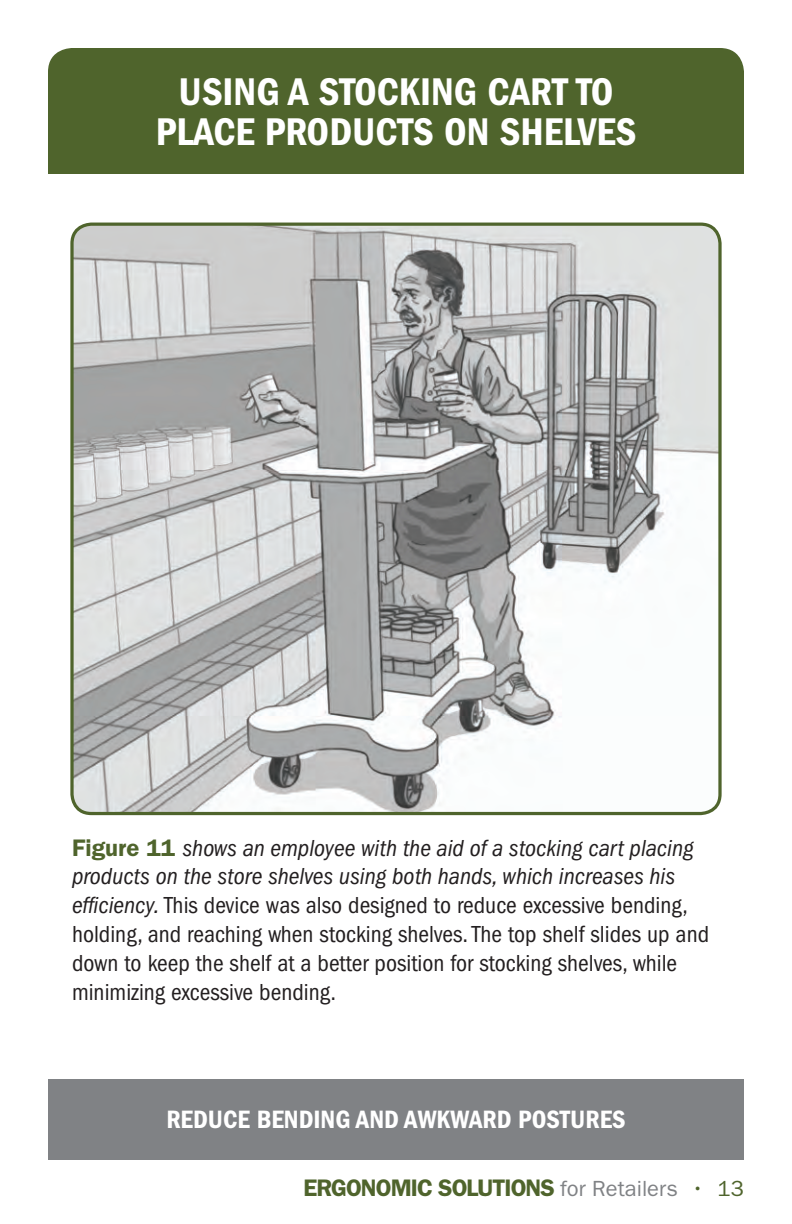
<style>
.page{position:relative;width:792px;height:1224px;background:#fff}
.page>*{position:absolute;margin:0;border:0;box-sizing:border-box;transform-origin:0 0}
.t1{font:40px/40px "ITC Franklin Gothic Std Dm Cd";color:#fff;text-align:center}
.t2{font:26px "ITC Franklin Gothic Std Dm Cd";color:#fff}
.P-12pt{font:condensed 24px/28.8px "ITC Franklin Gothic Std";color:#231f20}
.t3{font:600 24px "ITC Franklin Gothic Std";letter-spacing:-.04em;color:#4f642c}
.s1{font-weight:600;font-stretch:normal;color:#4f642c}
.s2{font-style:italic}
.s3{font-weight:400;font-size:22px;color:#808285}
.s4{font-weight:400;font-size:22px}
</style>
<div class="page">
<img style="left:72px;top:224px;width:646px;height:590px">
<div style="left:70px;top:223px;width:652px;height:592px;border:3px solid #4f642c;border-radius:19px"></div>
<div style="left:48px;top:48px;width:696px;height:126px;background:#4f642c"></div>
<div style="left:48px;top:1079px;width:696px;height:80px;background:#808285"></div>
<h1 class="t1" style="left:156px;top:72px;width:482px">USING A STOCKING CART TO<br>PLACE PRODUCTS ON SHELVES</h1>
<p class="P-12pt" style="left:72px;top:833px;width:639px"><span class="s1">Figure 11</span> <span class="s2">shows an employee with the aid of a stocking cart placing products on the store shelves using both hands, which increases his efficiency.</span> This device was also designed to reduce excessive bending, holding, and reaching when stocking shelves. The top shelf slides up and down to keep the shelf at a better position for stocking shelves, while minimizing excessive bending.</p>
<p class="t2" style="left:166px;top:1104px;width:461px">REDUCE BENDING AND AWKWARD POSTURES</p>
<p class="t3" style="left:303px;top:1174px;width:442px">ERGONOMIC SOLUTIONS <span class="s3">for Retailers</span> <span class="s4">• 13</span></p>
</div>
